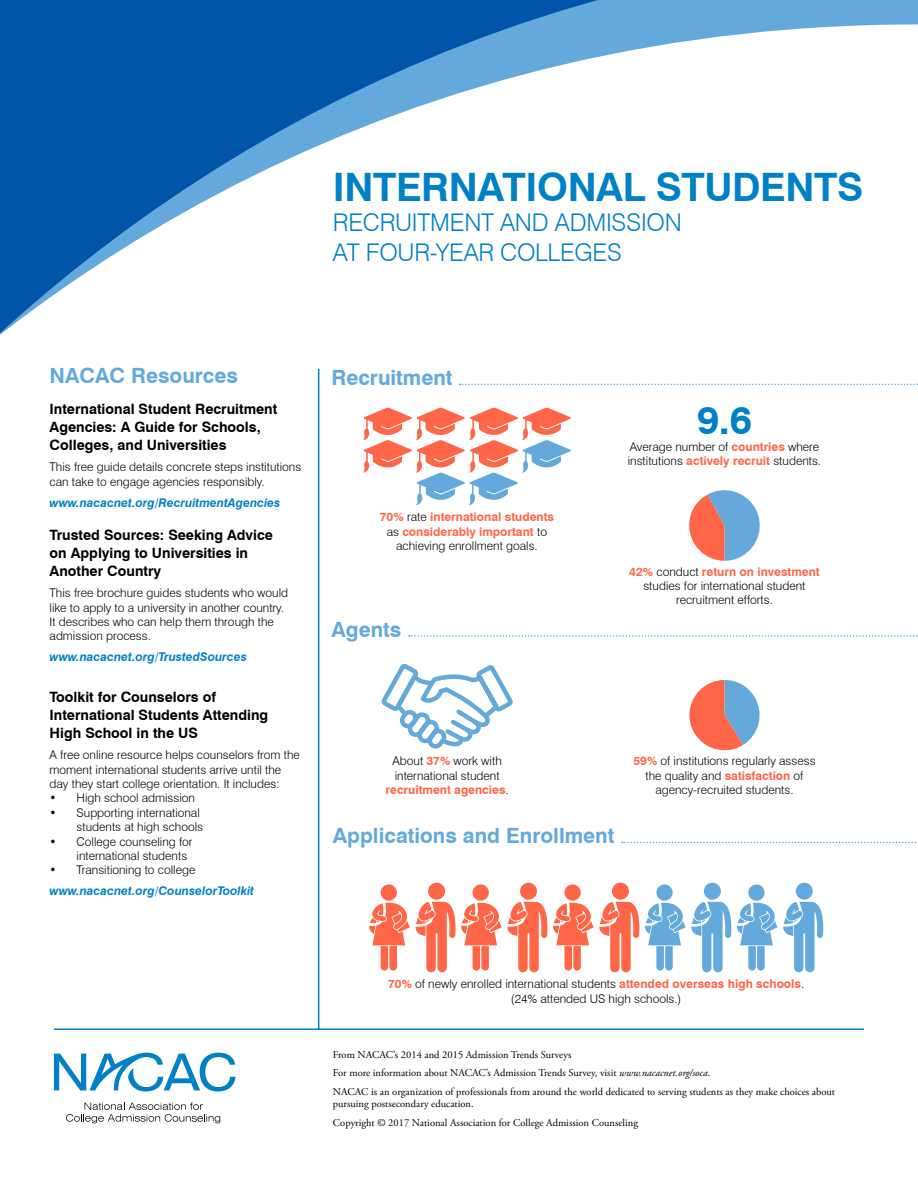
<style>
.page{position:relative;width:918px;height:1188px;background:#fff}
.page>*{position:absolute;margin:0;border:0;box-sizing:border-box;transform-origin:0 0}
.t1{font:700 39.15px "Swiss 721 BT";letter-spacing:-.01em;color:#0081c6}
.t2{font:300 24.3px/30px "Swiss 721 BT";letter-spacing:-.01em;color:#0081c6}
.t3{font:700 21px "Swiss 721 BT";color:#64a9dc}
.t4{font:700 14.25px/18px "Swiss 721 BT";color:#000}
.t5{font:300 12px/14.4px "Swiss 721 BT";color:#000}
.t6{font:italic 700 12px "Swiss 721 BT";color:#0081c6}
.t7{font:700 12px/14.4px "Swiss 721 BT";color:#ff6647;text-align:center}
.t8{font:10.5px/18.8px "Adobe Garamond Pro";color:#000}
.s1{font-weight:300;color:#000}
.s2{font-weight:700;color:#ff6647}
.s3{font-style:italic}
</style>
<div class="page">
<svg style="left:0;top:0;width:918px;height:335px"></svg>
<hr style="left:54px;top:1028px;width:810px;height:2px;background:#0081c6">
<svg style="left:54px;top:1053px;width:181px;height:38px"></svg>
<svg style="left:66px;top:1103px;width:154px;height:20px"></svg>
<hr style="left:318px;top:369px;width:1px;height:660px;background:#0081c6">
<svg style="left:363px;top:407px;width:208px;height:98px"></svg>
<svg style="left:689px;top:490px;width:71px;height:71px"></svg>
<svg style="left:460px;top:384px;width:458px;height:1px"></svg>
<svg style="left:409px;top:635px;width:509px;height:2px"></svg>
<svg style="left:689px;top:680px;width:71px;height:70px"></svg>
<svg style="left:622px;top:842px;width:296px;height:1px"></svg>
<div style="left:428px;top:883px;width:17px;height:17px;background:#ff6647;border-radius:50%"></div>
<div style="left:520px;top:883px;width:17px;height:17px;background:#ff6647;border-radius:50%"></div>
<svg style="left:369px;top:884px;width:178px;height:88px"></svg>
<div style="left:612px;top:883px;width:17px;height:17px;background:#ff6647;border-radius:50%"></div>
<svg style="left:553px;top:884px;width:86px;height:88px"></svg>
<div style="left:704px;top:883px;width:17px;height:17px;background:#64a9dc;border-radius:50%"></div>
<svg style="left:645px;top:884px;width:86px;height:88px"></svg>
<div style="left:796px;top:883px;width:17px;height:17px;background:#64a9dc;border-radius:50%"></div>
<svg style="left:737px;top:884px;width:86px;height:88px"></svg>
<svg style="left:381px;top:663px;width:132px;height:86px"></svg>
<h1 class="t1" style="left:333px;top:164px;width:532px">INTERNATIONAL STUDENTS</h1>
<h2 class="t2" style="left:333px;top:208px;width:351px">RECRUITMENT AND ADMISSION<br>AT FOUR-YEAR COLLEGES</h2>
<h3 class="t3" style="left:50px;top:363px;width:190px">NACAC Resources</h3>
<p class="t4" style="left:50px;top:400px;width:229px">International Student Recruitment<br>Agencies: A Guide for Schools,<br>Colleges, and Universities</p>
<p class="t5" style="left:50px;top:460px;width:253px">This free guide details concrete steps institutions can take to engage agencies responsibly.</p>
<p class="t6" style="left:50px;top:495px;width:232px">www.nacacnet.org/RecruitmentAgencies</p>
<p class="t4" style="left:50px;top:526px;width:225px">Trusted Sources: Seeking Advice on Applying to Universities in<br>Another Country</p>
<p class="t5" style="left:50px;top:586px;width:240px">This free brochure guides students who would like to apply to a university in another country.<br>It describes who can help them through the admission process.</p>
<p class="t6" style="left:50px;top:650px;width:199px">www.nacacnet.org/TrustedSources</p>
<p class="t4" style="left:50px;top:688px;width:220px">Toolkit for Counselors of<br>International Students Attending<br>High School in the US</p>
<p class="t5" style="left:50px;top:748px;width:252px">A free online resource helps counselors from the moment international students arrive until the day they start college orientation. It includes:</p>
<p class="t5" style="left:50px;top:791px;width:147px">• High school admission</p>
<p class="t5" style="left:50px;top:805px;width:155px;text-align:right">• Supporting international students at high schools</p>
<p class="t5" style="left:77px;top:834px;width:118px;text-indent:-27px">• College counseling for international students</p>
<p class="t5" style="left:50px;top:863px;width:147px">• Transitioning to college</p>
<p class="t6" style="left:50px;top:884px;width:206px">www.nacacnet.org/CounselorToolkit</p>
<h3 class="t3" style="left:331px;top:365px;width:123px">Recruitment</h3>
<p class="t7" style="left:380px;top:510px;width:176px">70% <span class="s1">rate</span> international students <span class="s1">as</span> considerably important <span class="s1">to achieving enrollment goals.</span></p>
<h3 class="t3" style="left:332px;top:616px;width:71px">Agents</h3>
<h1 class="t1" style="left:697px;top:397px;width:56px">9.6</h1>
<p class="t5" style="left:628px;top:439px;width:195px">Average number of <span class="s2">countries</span> where institutions <span class="s2">actively recruit</span> students.</p>
<p class="t5" style="left:629px;top:564px;width:192px;text-align:center"><span class="s2">42%</span> conduct <span class="s2">return on investment </span>studies for international student recruitment efforts.</p>
<p class="t5" style="left:386px;top:754px;width:125px;text-align:center">About <span class="s2">37%</span> work with international student <span class="s2">recruitment agencies</span>.</p>
<h3 class="t3" style="left:333px;top:823px;width:283px">Applications and Enrollment</h3>
<p class="t5" style="left:633px;top:754px;width:184px;text-align:center"><span class="s2">59%</span> of institutions regularly assess the quality and <span class="s2">satisfaction</span> of agency-recruited students.</p>
<p class="t5" style="left:388px;top:977px;width:418px;text-align:center"><span class="s2">70%</span> of newly enrolled international students <span class="s2">attended overseas high schools</span>. (24% attended US high schools.)</p>
<p class="t8" style="left:333px;top:1045px;width:504px">From NACAC’s 2014 and 2015 Admission Trends Surveys<br>For more information about NACAC’s Admission Trends Survey, visit <span class="s3">www.nacacnet.org/soca</span>.<br>NACAC is an organization of professionals from around the world dedicated to serving students as they make choices about</p>
<p class="t8" style="left:333px;top:1095px;width:307px">pursuing postsecondary education.<br>Copyright © 2017 National Association for College Admission Counseling</p>
</div>
